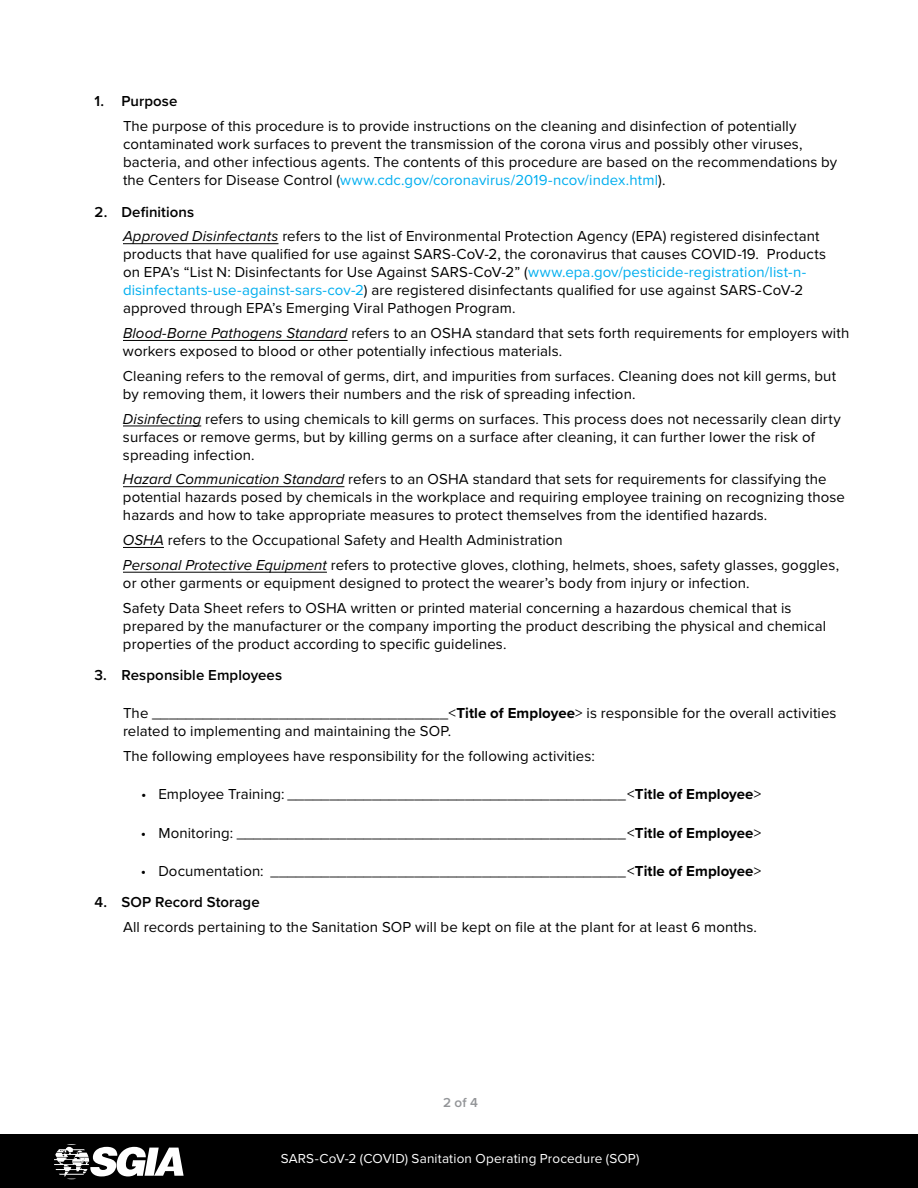
<style>
.page{position:relative;width:918px;height:1188px;background:#fff}
.page>*{position:absolute;margin:0;border:0;box-sizing:border-box;transform-origin:0 0}
.t1{font:15px/18px "Proxima Nova";letter-spacing:.005em;color:#000}
.t2{font:600 15px "Proxima Nova";letter-spacing:.005em;color:#000}
.t3{font:13.5px "Proxima Nova";letter-spacing:.01em;color:#fff}
.t4{font:600 13.5px "Proxima Nova";color:#939598}
.s1{color:#00aeef}
.s2{font-weight:600}
.s3{font-style:italic}
.s4{font-weight:700}
</style>
<div class="page">
<hr style="left:123px;top:243px;width:155px;height:1px;background:#000">
<hr style="left:123px;top:340px;width:225px;height:1px;background:#000">
<hr style="left:123px;top:426px;width:78px;height:1px;background:#000">
<hr style="left:123px;top:486px;width:221px;height:1px;background:#000">
<hr style="left:123px;top:547px;width:41px;height:1px;background:#000">
<hr style="left:123px;top:572px;width:204px;height:1px;background:#000">
<div style="left:0;top:1134px;width:918px;height:54px;background:#000"></div>
<svg style="left:54px;top:1144px;width:130px;height:36px"></svg>
<p class="t2" style="left:94px;top:90px;width:84px">1. Purpose</p>
<p class="t1" style="left:123px;top:116px;width:716px">The purpose of this procedure is to provide instructions on the cleaning and disinfection of potentially contaminated work surfaces to prevent the transmission of the corona virus and possibly other viruses, bacteria, and other infectious agents. The contents of this procedure are based on the recommendations by the Centers for Disease Control (<span class="s1">www.cdc.gov/coronavirus/2019-ncov/index.html</span>).</p>
<p class="t1" style="left:123px;top:199px;width:698px;line-height:24.8px;text-indent:-28px"><span class="s2">2. Definitions<br></span><span class="s3">Approved Disinfectants</span> refers to the list of Environmental Protection Agency (EPA) registered disinfectant</p>
<p class="t1" style="left:123px;top:245px;width:705px">products that have qualified for use against SARS-CoV-2, the coronavirus that causes COVID-19. Products on EPA’s “List N: Disinfectants for Use Against SARS-CoV-2” (<span class="s1">www.epa.gov/pesticide-registration/list-n&shy;disinfectants-use-against-sars-cov-2</span>) are registered disinfectants qualified for use against SARS-CoV-2 approved through EPA’s Emerging Viral Pathogen Program.</p>
<p class="t1" style="left:123px;top:323px;width:728px"><span class="s3">Blood-Borne Pathogens Standard</span> refers to an OSHA standard that sets forth requirements for employers with workers exposed to blood or other potentially infectious materials.</p>
<p class="t1" style="left:123px;top:366px;width:715px">Cleaning refers to the removal of germs, dirt, and impurities from surfaces. Cleaning does not kill germs, but by removing them, it lowers their numbers and the risk of spreading infection.</p>
<p class="t1" style="left:123px;top:409px;width:719px"><span class="s3">Disinfecting</span> refers to using chemicals to kill germs on surfaces. This process does not necessarily clean dirty surfaces or remove germs, but by killing germs on a surface after cleaning, it can further lower the risk of spreading infection.</p>
<p class="t1" style="left:123px;top:470px;width:723px"><span class="s3">Hazard Communication Standard</span> refers to an OSHA standard that sets for requirements for classifying the potential hazards posed by chemicals in the workplace and requiring employee training on recognizing those hazards and how to take appropriate measures to protect themselves from the identified hazards.</p>
<p class="t1" style="left:123px;top:527px;width:718px;line-height:24.8px"><span class="s3">OSHA</span> refers to the Occupational Safety and Health Administration<br><span class="s3">Personal Protective Equipment</span> refers to protective gloves, clothing, helmets, shoes, safety glasses, goggles,</p>
<p class="t1" style="left:123px;top:570px;width:670px;line-height:24.8px">or other garments or equipment designed to protect the wearer’s body from injury or infection.<br>Safety Data Sheet refers to OSHA written or printed material concerning a hazardous chemical that is</p>
<p class="t1" style="left:123px;top:616px;width:705px">prepared by the manufacturer or the company importing the product describing the physical and chemical properties of the product according to specific guidelines.</p>
<p class="t2" style="left:94px;top:664px;width:189px">3. Responsible Employees</p>
<p class="t1" style="left:123px;top:704px;width:715px">The ___________________________________&lt;<span class="s4">Title of Employee</span>&gt; is responsible for the overall activities related to implementing and maintaining the SOP.</p>
<p class="t1" style="left:123px;top:746px;width:473px">The following employees have responsibility for the following activities:</p>
<p class="t1" style="left:141px;top:785px;width:622px">• Employee Training: ________________________________________&lt;<span class="s4">Title of Employee</span>&gt;</p>
<p class="t1" style="left:141px;top:823px;width:622px">• Monitoring: ______________________________________________&lt;<span class="s4">Title of Employee</span>&gt;</p>
<p class="t1" style="left:141px;top:861px;width:622px">• Documentation: __________________________________________&lt;<span class="s4">Title of Employee</span>&gt;</p>
<p class="t2" style="left:94px;top:891px;width:167px">4. SOP Record Storage</p>
<p class="t1" style="left:123px;top:917px;width:636px">All records pertaining to the Sanitation SOP will be kept on file at the plant for at least 6 months.</p>
<p class="t4" style="left:443px;top:1092px;width:36px">2 of 4</p>
<p class="t3" style="left:281px;top:1148px;width:360px">SARS-CoV-2 (COVID) Sanitation Operating Procedure (SOP)</p>
</div>
